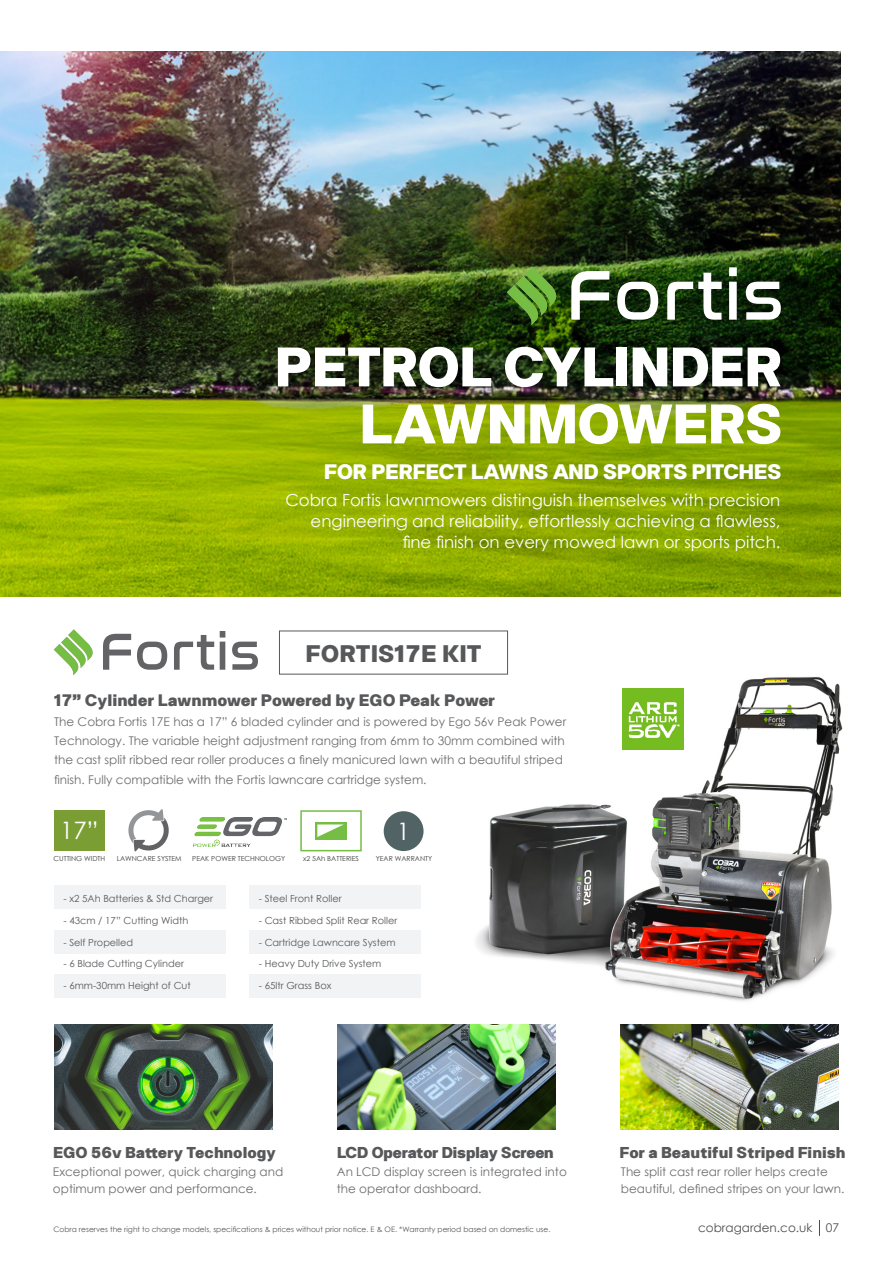
<style>
.page{position:relative;width:893px;height:1263px;background:#fff}
.page>*{position:absolute;margin:0;border:0;box-sizing:border-box;transform-origin:0 0}
.t1{font:900 55.5px/57px "Halenoir";color:#fff;text-align:right}
.t2{font:900 24px "Halenoir Text";color:#57585a}
.t3{font:24px "Century Gothic";color:#fff}
.t4{font:900 21px "Halenoir";color:#fff}
.t5{font:16.65px/21px "Century Gothic";color:#fff;text-align:right}
.t6{font:900 16.65px "Halenoir Text";letter-spacing:-.005em;color:#57585a}
.t7{font:900 15.75px "Halenoir Text";color:#57585a}
.t8{font:900 15.75px "Halenoir";color:#57585a}
.t9{font:12px/16.5px "Century Gothic";color:#6c6d70}
.t10{font:12px "Century Gothic";color:#4b4c4d}
.t11{font:9.75px "Century Gothic";color:#57585a}
.t12{font:7.5px "Century Gothic";color:#57585a}
.t13{font:6.9px "Century Gothic";color:#3e3e3f}
</style>
<div class="page">
<svg style="left:819px;top:1220px;width:1px;height:16px"></svg>
<img style="left:338px;top:1024px;width:218px;height:105px">
<img style="left:621px;top:1053px;width:218px;height:76px">
<img style="left:54px;top:1024px;width:219px;height:105px">
<img style="left:0;top:51px;width:840px;height:546px">
<svg style="left:571px;top:271px;width:38px;height:49px"></svg>
<svg style="left:617px;top:282px;width:41px;height:38px"></svg>
<svg style="left:667px;top:273px;width:55px;height:47px"></svg>
<svg style="left:729px;top:267px;width:8px;height:53px"></svg>
<svg style="left:746px;top:282px;width:35px;height:38px"></svg>
<svg style="left:507px;top:267px;width:52px;height:58px;background:#51812a"></svg>
<div style="left:279px;top:630px;width:229px;height:45px;border:1px solid #57585a"></div>
<svg style="left:103px;top:634px;width:28px;height:36px"></svg>
<svg style="left:137px;top:642px;width:30px;height:28px"></svg>
<svg style="left:174px;top:635px;width:40px;height:35px"></svg>
<svg style="left:220px;top:631px;width:5px;height:39px"></svg>
<svg style="left:232px;top:642px;width:26px;height:28px"></svg>
<svg style="left:54px;top:629px;width:39px;height:46px"></svg>
<img style="left:406px;top:511px;width:437px;height:542px">
<img style="left:622px;top:688px;width:62px;height:62px">
<div style="left:54px;top:810px;width:51px;height:41px;background:#7a9e34"></div>
<div style="left:384px;top:811px;width:40px;height:40px;background:#516365;border-radius:50%"></div>
<svg style="left:128px;top:809px;width:41px;height:43px"></svg>
<div style="left:300px;top:810px;width:62px;height:41px;border:2px solid #75bd43"></div>
<div style="left:315px;top:822px;width:31px;height:17px;background:#75bd43"></div>
<svg style="left:317px;top:824px;width:27px;height:13px"></svg>
<img style="left:193px;top:817px;width:93px;height:29px">
<div style="left:54px;top:885px;width:172px;height:24px;background:#f2f3f4"></div>
<div style="left:54px;top:930px;width:172px;height:23px;background:#f2f3f4"></div>
<div style="left:54px;top:974px;width:172px;height:24px;background:#f2f3f4"></div>
<div style="left:249px;top:885px;width:172px;height:24px;background:#f2f3f4"></div>
<div style="left:249px;top:930px;width:172px;height:23px;background:#f2f3f4"></div>
<div style="left:249px;top:974px;width:172px;height:24px;background:#f2f3f4"></div>
<p class="t1" style="left:275px;top:336px;width:508px">PETROL CYLINDER<br>LAWNMOWERS</p>
<p class="t4" style="left:324px;top:458px;width:459px">FOR PERFECT LAWNS AND SPORTS PITCHES</p>
<p class="t5" style="left:285px;top:489px;width:496px">Cobra Fortis lawnmowers distinguish themselves with precision engineering and reliability, effortlessly achieving a flawless, fine finish on every mowed lawn or sports pitch.</p>
<p class="t2" style="left:305px;top:638px;width:178px">FORTIS17E KIT</p>
<p class="t6" style="left:54px;top:689px;width:442px">17” Cylinder Lawnmower Powered by EGO Peak Power</p>
<p class="t9" style="left:54px;top:712px;width:514px;line-height:19px">The Cobra Fortis 17E has a 17” 6 bladed cylinder and is powered by Ego 56v Peak Power Technology. The variable height adjustment ranging from 6mm to 30mm combined with the cast split ribbed rear roller produces a finely manicured lawn with a beautiful striped finish. Fully compatible with the Fortis lawncare cartridge system.</p>
<p class="t3" style="left:60px;top:813px;width:40px">17”</p>
<p class="t3" style="left:397px;top:814px;width:15px">1</p>
<p class="t13" style="left:117px;top:853px;width:66px">LAWNCARE SYSTEM</p>
<p class="t13" style="left:192px;top:853px;width:95px">PEAK POWER TECHNOLOGY</p>
<p class="t13" style="left:303px;top:853px;width:57px">x2 5Ah BATTERIES</p>
<p class="t13" style="left:376px;top:853px;width:58px">YEAR WARRANTY</p>
<p class="t11" style="left:259px;top:891px;width:84px">- Steel Front Roller</p>
<p class="t11" style="left:259px;top:913px;width:140px">- Cast Ribbed Split Rear Roller</p>
<p class="t11" style="left:259px;top:935px;width:138px">- Cartridge Lawncare System</p>
<p class="t11" style="left:259px;top:957px;width:124px">- Heavy Duty Drive System</p>
<p class="t11" style="left:259px;top:979px;width:74px">- 65ltr Grass Box</p>
<p class="t13" style="left:54px;top:853px;width:53px">CUTTING WIDTH</p>
<p class="t11" style="left:63px;top:891px;width:151px">- x2 5Ah Batteries &amp; Std Charger</p>
<p class="t11" style="left:63px;top:913px;width:126px">- 43cm / 17” Cutting Width</p>
<p class="t11" style="left:63px;top:935px;width:71px">- Self Propelled</p>
<p class="t11" style="left:63px;top:957px;width:122px">- 6 Blade Cutting Cylinder</p>
<p class="t11" style="left:63px;top:979px;width:129px">- 6mm-30mm Height of Cut</p>
<p class="t7" style="left:53px;top:1143px;width:224px">EGO 56v Battery Technology</p>
<p class="t8" style="left:337px;top:1143px;width:218px">LCD Operator Display Screen</p>
<p class="t7" style="left:620px;top:1143px;width:227px">For a Beautiful Striped Finish</p>
<p class="t9" style="left:53px;top:1164px;width:232px">Exceptional power, quick charging and optimum power and performance.</p>
<p class="t9" style="left:337px;top:1164px;width:232px">An LCD display screen is integrated into the operator dashboard.</p>
<p class="t9" style="left:621px;top:1164px;width:225px">The split cast rear roller helps create beautiful, defined stripes on your lawn.</p>
<p class="t12" style="left:53px;top:1224px;width:499px">Cobra reserves the right to change models, specifications &amp; prices without prior notice. E &amp; OE. *Warranty period based on domestic use.</p>
<p class="t10" style="left:698px;top:1219px;width:143px">cobragarden.co.uk 07</p>
</div>
